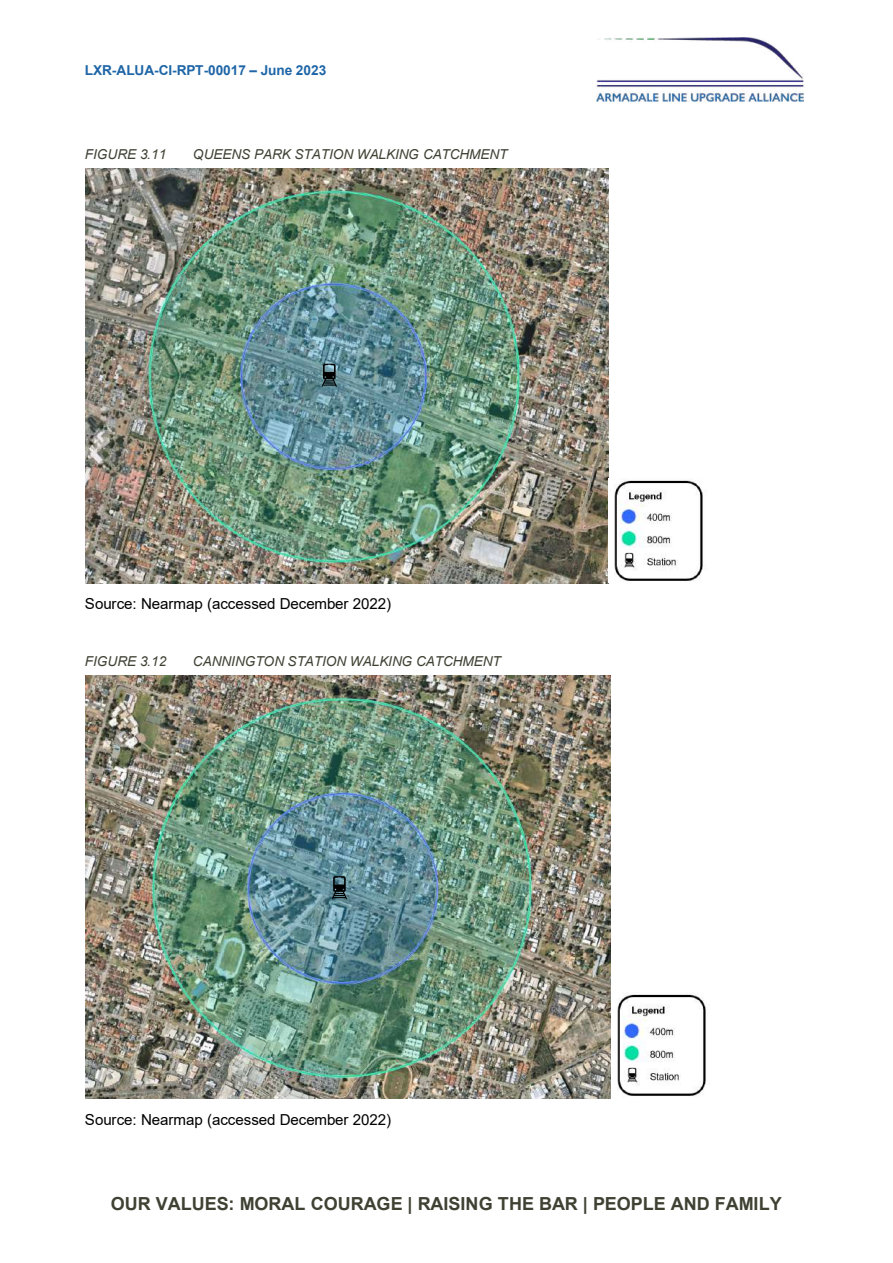
<style>
.page{position:relative;width:893px;height:1263px;background:#fff}
.page>*{position:absolute;margin:0;border:0;box-sizing:border-box;transform-origin:0 0}
.t1{font:700 18px "Arial";color:#3f4133}
.t2{font:15.15px "Arial";letter-spacing:-.01em;color:#000}
.t3{font:italic 13.65px "Arial";letter-spacing:-.01em;color:#3f4133}
.t4{font:700 13.65px "Arial";letter-spacing:-.005em;color:#1f66a7}
</style>
<div class="page">
<img style="left:596px;top:38px;width:208px;height:63px">
<img style="left:85px;top:168px;width:523px;height:415px">
<img style="left:85px;top:675px;width:526px;height:424px">
<img style="left:614px;top:480px;width:92px;height:101px">
<svg style="left:321px;top:364px;width:16px;height:23px"></svg>
<img style="left:617px;top:994px;width:89px;height:102px">
<svg style="left:332px;top:876px;width:15px;height:23px"></svg>
<p class="t4" style="left:85px;top:60px;width:243px">LXR-ALUA-CI-RPT-00017 – June 2023</p>
<p class="t3" style="left:85px;top:146px;width:83px">FIGURE 3.11</p>
<p class="t3" style="left:193px;top:146px;width:316px">QUEENS PARK STATION WALKING CATCHMENT</p>
<p class="t2" style="left:85px;top:595px;width:308px">Source: Nearmap (accessed December 2022)</p>
<p class="t3" style="left:85px;top:652px;width:83px">FIGURE 3.12</p>
<p class="t3" style="left:193px;top:652px;width:309px">CANNINGTON STATION WALKING CATCHMENT</p>
<p class="t2" style="left:85px;top:1111px;width:308px">Source: Nearmap (accessed December 2022)</p>
<h1 class="t1" style="left:111px;top:1191px;width:672px">OUR VALUES: MORAL COURAGE | RAISING THE BAR | PEOPLE AND FAMILY</h1>
</div>
